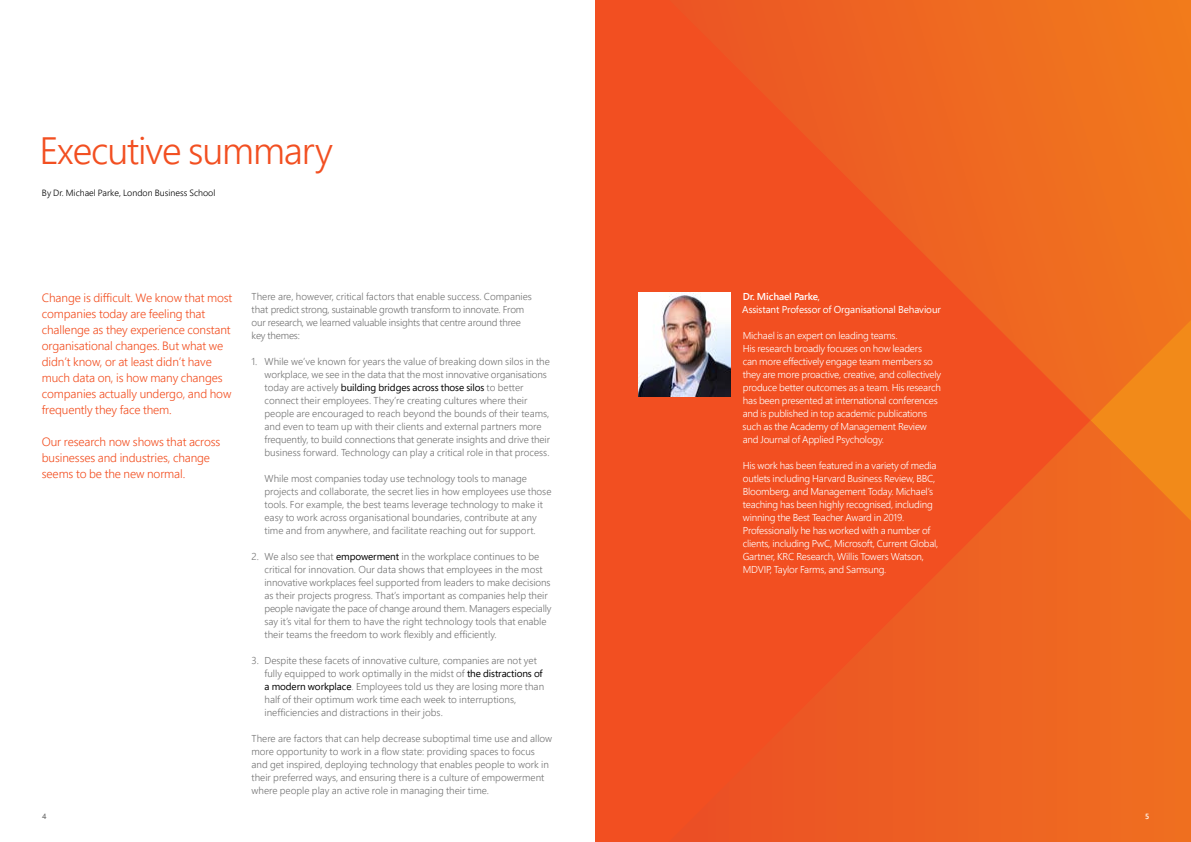
<style>
.page{position:relative;width:1191px;height:842px;background:#fff}
.page>*{position:absolute;margin:0;border:0;box-sizing:border-box;transform-origin:0 0}
.t1{font:300 38px "Segoe Pro";letter-spacing:-.03em;color:#f24f21}
.t2{font:300 12px/16px "Segoe Pro";letter-spacing:-.01em;color:#f24f21}
.t3{font:300 10px/13px "Segoe Pro";color:#737373}
.t4{font:300 10px/13px "Segoe Pro";letter-spacing:-.02em;color:#fff}
.t5{font:300 10px/13px "Segoe Pro";letter-spacing:-.02em;color:#737373}
.t6{font:10px/13px "Segoe Pro";letter-spacing:-.01em;color:#fff}
.t7{font:300 9px "Segoe Pro";color:#000}
.t8{font:600 7.5px "Segoe Pro";color:#737373}
.t9{font:600 7.5px "Segoe Pro";color:#fff}
.s1{font-weight:400;color:#000}
.s2{font-style:inherit}
.s3{font-weight:600}
</style>
<div class="page">
<div style="left:595px;top:0;width:596px;height:842px;background:#f24f21"></div>
<svg style="left:638px;top:0;width:553px;height:420px"></svg>
<svg style="left:837px;top:421px;width:354px;height:421px"></svg>
<svg style="left:1090px;top:320px;width:101px;height:201px;background:#f07b1c"></svg>
<img style="left:638px;top:293px;width:92px;height:103px">
<h1 class="t1" style="left:39px;top:125px;width:295px">Executive summary</h1>
<p class="t7" style="left:42px;top:186px;width:175px">By Dr. Michael Parke, London Business School</p>
<p class="t2" style="left:42px;top:289px;width:192px">Change is difficult. We know that most companies today are feeling that challenge as they experience constant organisational changes. But what we didn’t know, or at least didn’t have much data on, is how many changes companies actually undergo, and how frequently they face them.</p>
<p class="t2" style="left:42px;top:433px;width:180px">Our research now shows that across businesses and industries, change seems to be the new normal.</p>
<p class="t8" style="left:42px;top:811px;width:6px">4</p>
<p class="t5" style="left:251px;top:290px;width:282px">There are, however, critical factors that enable success. Companies that predict strong, sustainable growth transform to innovate. From our research, we learned valuable insights that centre around three key themes:</p>
<p class="t3" style="left:264px;top:355px;width:287px;text-indent:-13px">1. While we’ve known for years the value of breaking down silos in the workplace, we see in the data that the most innovative organisations today are actively <span class="s1">building bridges across those silos</span> to better connect their employees. They’re creating cultures where their people are encouraged to reach beyond the bounds of their teams, and even to team up with their clients and external partners more frequently, to build connections that generate insights and drive their business forward. Technology can play a critical role in that process.</p>
<p class="t3" style="left:264px;top:472px;width:288px">While most companies today use technology tools to manage projects and collaborate, the secret lies in how employees use those tools. For example, the best teams leverage technology to make it easy to work across organisational boundaries, contribute at any time and from anywhere, and facilitate reaching out for support.</p>
<p class="t3" style="left:264px;top:550px;width:288px;text-indent:-13px">2. We also see that <span class="s1">empowerment</span> in the workplace continues to be critical for innovation. Our data shows that employees in the most innovative workplaces feel supported from leaders to make decisions as their projects progress. That’s important as companies help their people navigate the pace of change around them. Managers especially say it’s vital for them to have the right technology tools that enable their teams the freedom to work flexibly and efficiently.</p>
<p class="t3" style="left:264px;top:654px;width:281px;text-indent:-13px">3. Despite these facets of innovative culture, companies are not yet fully equipped to work optimally in the midst of <span class="s1">the distractions of a modern workplace</span><span class="s2">.</span> Employees told us they are losing more than half of their optimum work time each week to interruptions, inefficiencies and distractions in their jobs.</p>
<p class="t3" style="left:251px;top:732px;width:302px">There are factors that can help decrease suboptimal time use and allow more opportunity to work in a flow state: providing spaces to focus and get inspired, deploying technology that enables people to work in their preferred ways, and ensuring there is a culture of empowerment where people play an active role in managing their time.</p>
<p class="t6" style="left:742px;top:290px;width:200px"><span class="s3">Dr. Michael Parke</span>,<br>Assistant Professor of Organisational Behaviour</p>
<p class="t4" style="left:742px;top:329px;width:200px">Michael is an expert on leading teams.<br>His research broadly focuses on how leaders<br>can more effectively engage team members so they are more proactive, creative, and collectively produce better outcomes as a team. His research has been presented at international conferences and is published in top academic publications such as the Academy of Management Review and Journal of Applied Psychology.</p>
<p class="t4" style="left:742px;top:459px;width:197px">His work has been featured in a variety of media outlets including Harvard Business Review, BBC, Bloomberg, and Management Today. Michael’s teaching has been highly recognised, including winning the Best Teacher Award in 2019.<br>Professionally he has worked with a number of clients, including PwC, Microsoft, Current Global, Gartner, KRC Research, Willis Towers Watson, MDVIP, Taylor Farms, and Samsung.</p>
<p class="t9" style="left:1145px;top:811px;width:6px">5</p>
</div>
